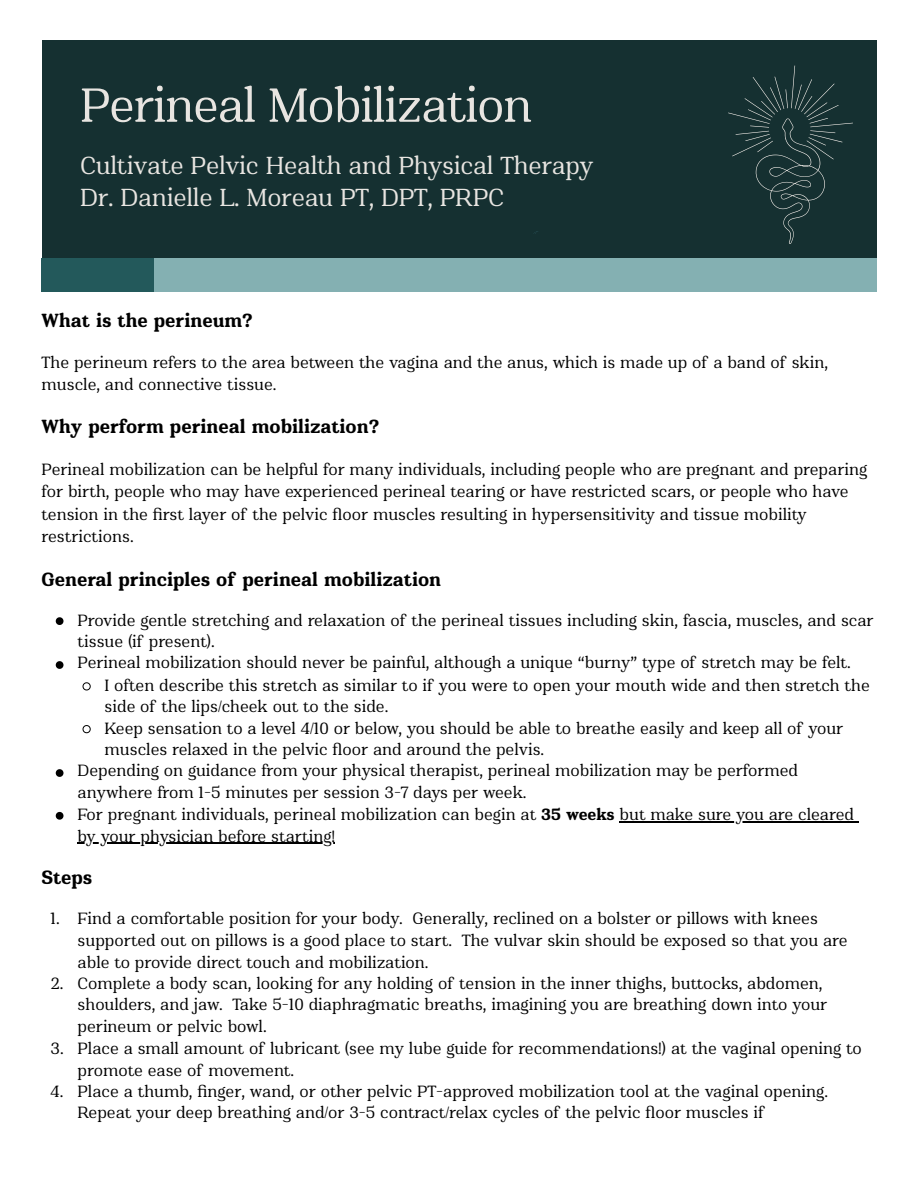
<style>
.page{position:relative;width:918px;height:1186px;background:#fff}
.page>*{position:absolute;margin:0;border:0;box-sizing:border-box;transform-origin:0 0}
.t1{font:52.8px "Montnapha";letter-spacing:-.025em;color:#e8e5e1}
.t2{font:27.3px "Montnapha";letter-spacing:-.01em;color:#e8e5e1}
.t3{font:700 21px "Montnapha";color:#000}
.t4{font:18px/21.3px "Montnapha";color:#000}
.s1{font-weight:700}
</style>
<div class="page">
<div style="left:42px;top:40px;width:834px;height:251px;background:#153031"></div>
<div style="left:42px;top:258px;width:127px;height:33px;background:#23595b"></div>
<div style="left:154px;top:258px;width:722px;height:33px;background:#84b0b2"></div>
<svg style="left:728px;top:66px;width:125px;height:178px"></svg>
<svg style="left:56px;top:617px;width:7px;height:8px"></svg>
<svg style="left:56px;top:661px;width:7px;height:8px"></svg>
<svg style="left:82px;top:682px;width:9px;height:9px"></svg>
<svg style="left:82px;top:725px;width:9px;height:8px"></svg>
<svg style="left:56px;top:769px;width:7px;height:8px"></svg>
<svg style="left:56px;top:812px;width:7px;height:7px"></svg>
<hr style="left:620px;top:821px;width:234px;height:1px;background:#000">
<hr style="left:78px;top:843px;width:257px;height:1px;background:#000">
<p class="t1" style="left:80px;top:73px;width:454px">Perineal Mobilization</p>
<p class="t2" style="left:80px;top:148px;width:515px">Cultivate Pelvic Health and Physical Therapy</p>
<p class="t2" style="left:80px;top:181px;width:426px">Dr. Danielle L. Moreau PT, DPT, PRPC</p>
<h2 class="t3" style="left:42px;top:308px;width:213px">What is the perineum?</h2>
<p class="t4" style="left:42px;top:350px;width:788px;line-height:22.5px">The perineum refers to the area between the vagina and the anus, which is made up of a band of skin, muscle, and connective tissue.</p>
<h2 class="t3" style="left:42px;top:414px;width:339px">Why perform perineal mobilization?</h2>
<p class="t4" style="left:42px;top:457px;width:827px;line-height:22.5px">Perineal mobilization can be helpful for many individuals, including people who are pregnant and preparing for birth, people who may have experienced perineal tearing or have restricted scars, or people who have tension in the first layer of the pelvic floor muscles resulting in hypersensitivity and tissue mobility restrictions.</p>
<h2 class="t3" style="left:42px;top:567px;width:401px">General principles of perineal mobilization</h2>
<p class="t4" style="left:78px;top:609px;width:798px">Provide gentle stretching and relaxation of the perineal tissues including skin, fascia, muscles, and scar tissue (if present).</p>
<p class="t4" style="left:78px;top:651px;width:775px">Perineal mobilization should never be painful, although a unique “burny” type of stretch may be felt.</p>
<p class="t4" style="left:105px;top:674px;width:767px">I often describe this stretch as similar to if you were to open your mouth wide and then stretch the side of the lips/cheek out to the side.</p>
<p class="t4" style="left:105px;top:717px;width:740px">Keep sensation to a level 4/10 or below, you should be able to breathe easily and keep all of your muscles relaxed in the pelvic floor and around the pelvis.</p>
<p class="t4" style="left:78px;top:759px;width:722px">Depending on guidance from your physical therapist, perineal mobilization may be performed anywhere from 1-5 minutes per session 3-7 days per week.</p>
<p class="t4" style="left:78px;top:803px;width:778px">For pregnant individuals, perineal mobilization can begin at <span class="s1">35 weeks</span> but make sure you are cleared by your physician before starting!</p>
<h2 class="t3" style="left:42px;top:865px;width:52px">Steps</h2>
<p class="t4" style="left:78px;top:906px;width:772px;line-height:21.9px;text-indent:-27px">1. Find a comfortable position for your body. Generally, reclined on a bolster or pillows with knees supported out on pillows is a good place to start. The vulvar skin should be exposed so that you are able to provide direct touch and mobilization.</p>
<p class="t4" style="left:78px;top:972px;width:751px;text-indent:-27px">2. Complete a body scan, looking for any holding of tension in the inner thighs, buttocks, abdomen, shoulders, and jaw. Take 5-10 diaphragmatic breaths, imagining you are breathing down into your perineum or pelvic bowl.</p>
<p class="t4" style="left:78px;top:1037px;width:786px;text-indent:-27px">3. Place a small amount of lubricant (see my lube guide for recommendations!) at the vaginal opening to promote ease of movement.</p>
<p class="t4" style="left:78px;top:1080px;width:752px;text-indent:-27px">4. Place a thumb, finger, wand, or other pelvic PT-approved mobilization tool at the vaginal opening.<br>Repeat your deep breathing and/or 3-5 contract/relax cycles of the pelvic floor muscles if</p>
</div>
